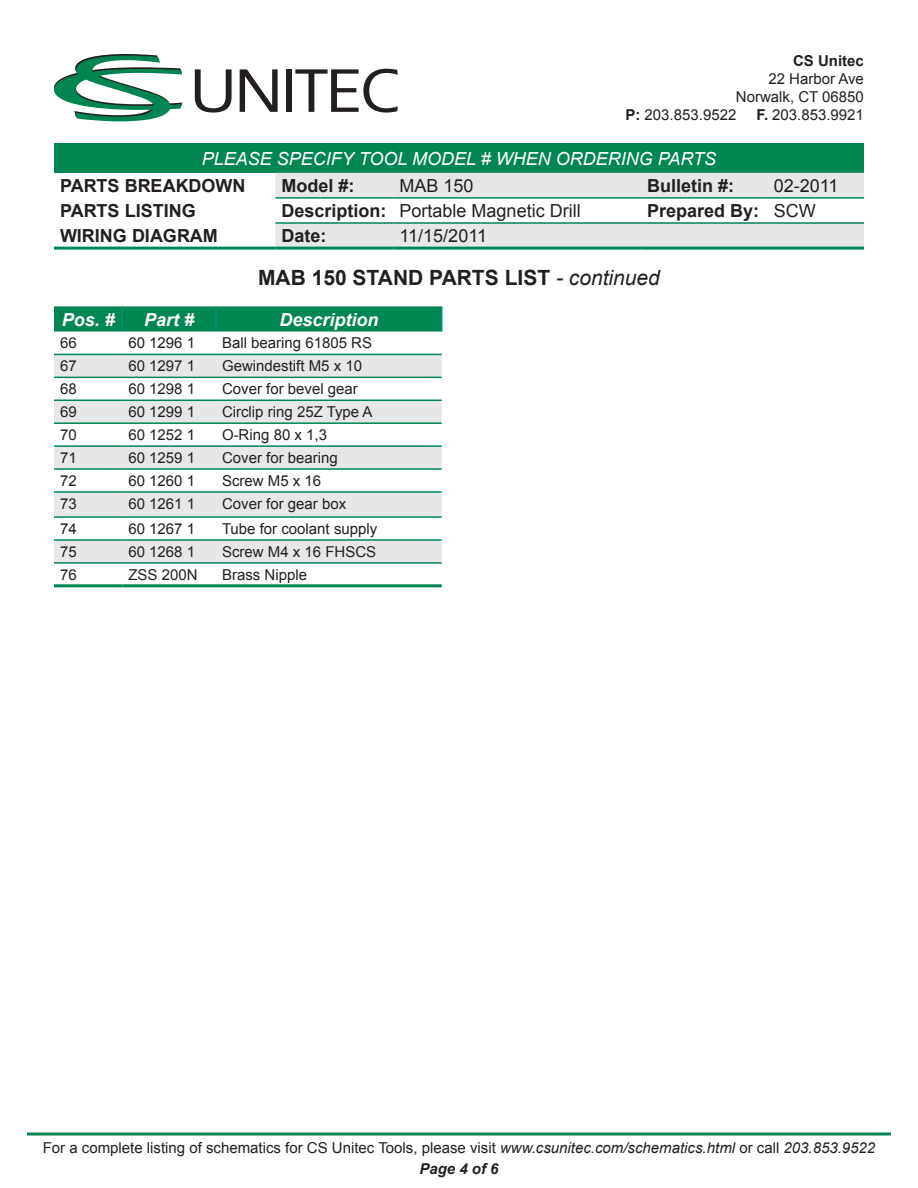
<style>
.page{position:relative;width:918px;height:1188px;background:#fff}
.page>*{position:absolute;margin:0;border:0;box-sizing:border-box;transform-origin:0 0}
.t1{font:700 21px "Arial";color:#231f20}
.t2{font:700 18px "Arial";color:#231f20}
.t3{font:18px "Arial";color:#231f20}
.t4{font:italic 18px "Arial";color:#fff}
.t5{font:italic 700 18px "Arial";color:#fff}
.t6{font:15px "Arial";color:#231f20}
.t7{font:700 15px "Arial";color:#231f20}
.t8{font:italic 700 15px "Arial";color:#231f20}
.s1{font-weight:700}
.s2{font-weight:400;font-style:italic}
.s3{font-style:italic}
</style>
<div class="page">
<svg style="left:195px;top:69px;width:37px;height:44px"></svg>
<svg style="left:240px;top:69px;width:38px;height:43px"></svg>
<div style="left:286px;top:69px;width:6px;height:43px;background:#231f20"></div>
<svg style="left:295px;top:69px;width:103px;height:44px"></svg>
<svg style="left:54px;top:54px;width:128px;height:67px"></svg>
<div style="left:54px;top:144px;width:810px;height:29px;background:#008651"></div>
<svg style="left:275px;top:173px;width:589px;height:74px;fill:#e6e7e9"></svg>
<hr style="left:54px;top:247px;width:221px;height:3px;background:#008651">
<hr style="left:275px;top:247px;width:119px;height:3px;background:#008651">
<hr style="left:394px;top:247px;width:247px;height:3px;background:#008651">
<hr style="left:641px;top:247px;width:127px;height:3px;background:#008651">
<hr style="left:768px;top:247px;width:96px;height:3px;background:#008651">
<hr style="left:275px;top:197px;width:119px;height:2px;background:#008651">
<hr style="left:394px;top:197px;width:247px;height:2px;background:#008651">
<hr style="left:641px;top:197px;width:127px;height:2px;background:#008651">
<hr style="left:768px;top:197px;width:96px;height:2px;background:#008651">
<hr style="left:275px;top:222px;width:119px;height:2px;background:#008651">
<hr style="left:394px;top:222px;width:247px;height:2px;background:#008651">
<hr style="left:641px;top:222px;width:127px;height:2px;background:#008651">
<hr style="left:768px;top:222px;width:96px;height:2px;background:#008651">
<svg style="left:27px;top:1132px;width:864px;height:4px;background:#3fa47c"></svg>
<svg style="left:54px;top:355px;width:388px;height:207px;fill:#e6e7e9"></svg>
<svg style="left:54px;top:306px;width:388px;height:26px;background:#088a57"></svg>
<hr style="left:54px;top:354px;width:68px;height:1px;background:#008651">
<hr style="left:122px;top:354px;width:94px;height:1px;background:#008651">
<hr style="left:216px;top:354px;width:226px;height:1px;background:#008651">
<hr style="left:54px;top:377px;width:68px;height:1px;background:#008651">
<hr style="left:122px;top:377px;width:94px;height:1px;background:#008651">
<hr style="left:216px;top:377px;width:226px;height:1px;background:#008651">
<hr style="left:54px;top:400px;width:68px;height:1px;background:#008651">
<hr style="left:122px;top:400px;width:94px;height:1px;background:#008651">
<hr style="left:216px;top:400px;width:226px;height:1px;background:#008651">
<hr style="left:54px;top:422px;width:68px;height:2px;background:#008651">
<hr style="left:122px;top:422px;width:94px;height:2px;background:#008651">
<hr style="left:216px;top:422px;width:226px;height:2px;background:#008651">
<hr style="left:54px;top:445px;width:68px;height:2px;background:#008651">
<hr style="left:122px;top:445px;width:94px;height:2px;background:#008651">
<hr style="left:216px;top:445px;width:226px;height:2px;background:#008651">
<hr style="left:54px;top:468px;width:68px;height:2px;background:#008651">
<hr style="left:122px;top:468px;width:94px;height:2px;background:#008651">
<hr style="left:216px;top:468px;width:226px;height:2px;background:#008651">
<hr style="left:54px;top:491px;width:68px;height:2px;background:#008651">
<hr style="left:122px;top:491px;width:94px;height:2px;background:#008651">
<hr style="left:216px;top:491px;width:226px;height:2px;background:#008651">
<hr style="left:54px;top:516px;width:68px;height:2px;background:#008651">
<hr style="left:122px;top:516px;width:94px;height:2px;background:#008651">
<hr style="left:216px;top:516px;width:226px;height:2px;background:#008651">
<hr style="left:54px;top:539px;width:68px;height:2px;background:#008651">
<hr style="left:122px;top:539px;width:94px;height:2px;background:#008651">
<hr style="left:216px;top:539px;width:226px;height:2px;background:#008651">
<hr style="left:54px;top:562px;width:68px;height:2px;background:#008651">
<hr style="left:122px;top:562px;width:94px;height:2px;background:#008651">
<hr style="left:216px;top:562px;width:226px;height:2px;background:#008651">
<hr style="left:54px;top:584px;width:68px;height:3px;background:#008651">
<hr style="left:122px;top:584px;width:94px;height:3px;background:#008651">
<hr style="left:216px;top:584px;width:226px;height:3px;background:#008651">
<p class="t7" style="left:793px;top:51px;width:72px">CS Unitec</p>
<p class="t6" style="left:768px;top:69px;width:97px">22 Harbor Ave</p>
<p class="t6" style="left:736px;top:87px;width:130px">Norwalk, CT 06850</p>
<p class="t6" style="left:626px;top:105px;width:112px"><span class="s1">P:</span> 203.853.9522</p>
<p class="t6" style="left:757px;top:105px;width:109px"><span class="s1">F.</span> 203.853.9921</p>
<p class="t4" style="left:202px;top:147px;width:516px">PLEASE SPECIFY TOOL MODEL # WHEN ORDERING PARTS</p>
<p class="t2" style="left:60px;top:174px;width:187px">PARTS BREAKDOWN</p>
<p class="t2" style="left:281px;top:174px;width:75px">Model #:</p>
<p class="t3" style="left:400px;top:174px;width:76px">MAB 150</p>
<p class="t2" style="left:647px;top:174px;width:89px">Bulletin #:</p>
<p class="t3" style="left:774px;top:174px;width:66px">02-2011</p>
<p class="t2" style="left:60px;top:199px;width:137px">PARTS LISTING</p>
<p class="t2" style="left:281px;top:199px;width:107px">Description:</p>
<p class="t3" style="left:400px;top:199px;width:183px">Portable Magnetic Drill</p>
<p class="t2" style="left:647px;top:199px;width:114px">Prepared By:</p>
<p class="t3" style="left:774px;top:199px;width:43px">SCW</p>
<p class="t2" style="left:60px;top:224px;width:159px">WIRING DIAGRAM</p>
<p class="t2" style="left:281px;top:224px;width:46px">Date:</p>
<p class="t3" style="left:400px;top:224px;width:89px">11/15/2011</p>
<p class="t1" style="left:258px;top:264px;width:403px">MAB 150 STAND PARTS LIST <span class="s2">- continued</span></p>
<p class="t5" style="left:62px;top:307px;width:55px">Pos. #</p>
<p class="t5" style="left:144px;top:307px;width:52px">Part #</p>
<p class="t5" style="left:279px;top:307px;width:101px">Description</p>
<p class="t6" style="left:60px;top:333px;width:18px">66</p>
<p class="t6" style="left:128px;top:333px;width:68px">60 1296 1</p>
<p class="t6" style="left:222px;top:333px;width:152px">Ball bearing 61805 RS</p>
<p class="t6" style="left:60px;top:356px;width:18px">67</p>
<p class="t6" style="left:128px;top:356px;width:68px">60 1297 1</p>
<p class="t6" style="left:222px;top:356px;width:142px">Gewindestift M5 x 10</p>
<p class="t6" style="left:60px;top:379px;width:18px">68</p>
<p class="t6" style="left:128px;top:379px;width:68px">60 1298 1</p>
<p class="t6" style="left:222px;top:379px;width:137px">Cover for bevel gear</p>
<p class="t6" style="left:60px;top:402px;width:18px">69</p>
<p class="t6" style="left:128px;top:402px;width:68px">60 1299 1</p>
<p class="t6" style="left:222px;top:402px;width:152px">Circlip ring 25Z Type A</p>
<p class="t6" style="left:60px;top:425px;width:18px">70</p>
<p class="t6" style="left:128px;top:425px;width:68px">60 1252 1</p>
<p class="t6" style="left:222px;top:425px;width:107px">O-Ring 80 x 1,3</p>
<p class="t6" style="left:60px;top:448px;width:18px">71</p>
<p class="t6" style="left:128px;top:448px;width:68px">60 1259 1</p>
<p class="t6" style="left:222px;top:448px;width:117px">Cover for bearing</p>
<p class="t6" style="left:60px;top:471px;width:18px">72</p>
<p class="t6" style="left:128px;top:471px;width:68px">60 1260 1</p>
<p class="t6" style="left:222px;top:471px;width:101px">Screw M5 x 16</p>
<p class="t6" style="left:60px;top:494px;width:18px">73</p>
<p class="t6" style="left:128px;top:494px;width:68px">60 1261 1</p>
<p class="t6" style="left:222px;top:494px;width:126px">Cover for gear box</p>
<p class="t6" style="left:60px;top:519px;width:18px">74</p>
<p class="t6" style="left:128px;top:519px;width:68px">60 1267 1</p>
<p class="t6" style="left:222px;top:519px;width:157px">Tube for coolant supply</p>
<p class="t6" style="left:60px;top:542px;width:18px">75</p>
<p class="t6" style="left:128px;top:542px;width:68px">60 1268 1</p>
<p class="t6" style="left:222px;top:542px;width:156px">Screw M4 x 16 FHSCS</p>
<p class="t6" style="left:60px;top:565px;width:18px">76</p>
<p class="t6" style="left:128px;top:565px;width:71px">ZSS 200N</p>
<p class="t6" style="left:222px;top:565px;width:87px">Brass Nipple</p>
<p class="t6" style="left:43px;top:1138px;width:834px">For a complete listing of schematics for CS Unitec Tools, please visit <span class="s3">www.csunitec.com/schematics.html</span> or call <span class="s3">203.853.9522</span></p>
<p class="t8" style="left:419px;top:1158px;width:81px">Page 4 of 6</p>
</div>
